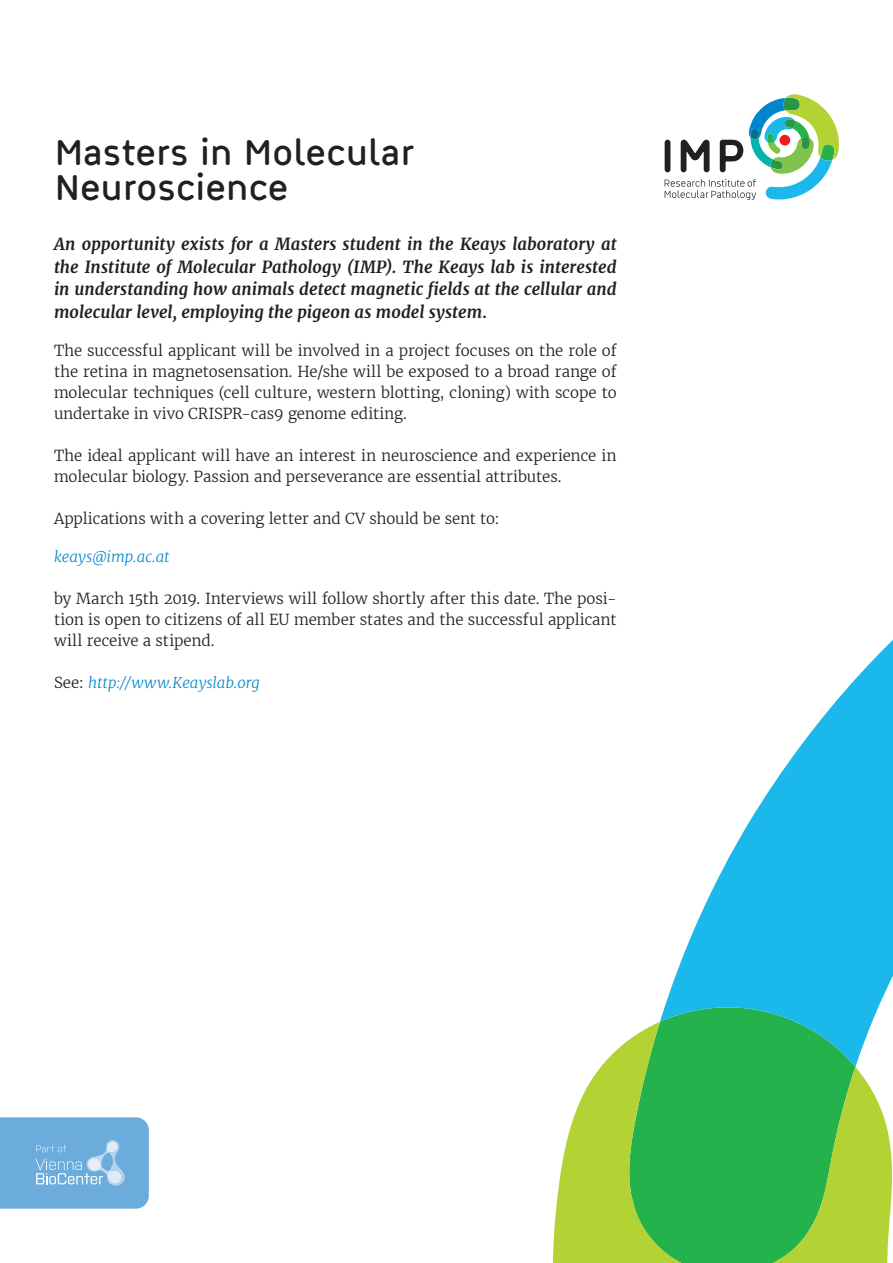
<style>
.page{position:relative;width:893px;height:1263px;background:#fff}
.page>*{position:absolute;margin:0;border:0;box-sizing:border-box;transform-origin:0 0}
.t1{font:700 36px/34.5px "Pharma";letter-spacing:-.035em;color:#231f20}
.t2{font:italic 700 16.5px/22.5px "Merriweather";letter-spacing:.005em;color:#231f20;text-align:justify}
.t3{font:300 15px/21px "Merriweather";color:#231f20;text-align:justify}
.t4{font:italic 300 15px "Merriweather";letter-spacing:-.005em;color:#0086cc}
.s1{font-style:normal;color:#231f20}
</style>
<div class="page">
<svg style="left:553px;top:1022px;width:339px;height:241px;background:#70c655"></svg>
<svg style="left:660px;top:639px;width:233px;height:428px;fill:#1ab8eb"></svg>
<svg style="left:665px;top:94px;width:174px;height:106px"></svg>
<svg style="left:0;top:1117px;width:149px;height:91px;background:#76b1df"></svg>
<h1 class="t1" style="left:54px;top:135px;width:362px">Masters in Molecular<br>Neuroscience</h1>
<p class="t2" style="left:54px;top:233px;width:564px">An opportunity exists for a Masters student in the Keays laboratory at the Institute of Molecular Pathology (IMP). The Keays lab is interested in understanding how animals detect magnetic fields at the cellular and molecular level, employing the pigeon as model system.</p>
<p class="t3" style="left:54px;top:340px;width:564px">The successful applicant will be involved in a project focuses on the role of the retina in magnetosensation. He/she will be exposed to a broad range of molecular techniques (cell culture, western blotting, cloning) with scope to undertake in vivo CRISPR-cas9 genome editing.</p>
<p class="t3" style="left:54px;top:445px;width:564px">The ideal applicant will have an interest in neuroscience and experience in molecular biology. Passion and perseverance are essential attributes.</p>
<p class="t3" style="left:54px;top:508px;width:447px">Applications with a covering letter and CV should be sent to:</p>
<p class="t4" style="left:54px;top:547px;width:117px">keays@imp.ac.at</p>
<p class="t3" style="left:54px;top:588px;width:564px">by March 15th 2019. Interviews will follow shortly after this date. The posi&shy;tion is open to citizens of all EU member states and the successful applicant will receive a stipend.</p>
<p class="t4" style="left:54px;top:673px;width:207px"><span class="s1">See:</span> http://www.Keayslab.org</p>
</div>
